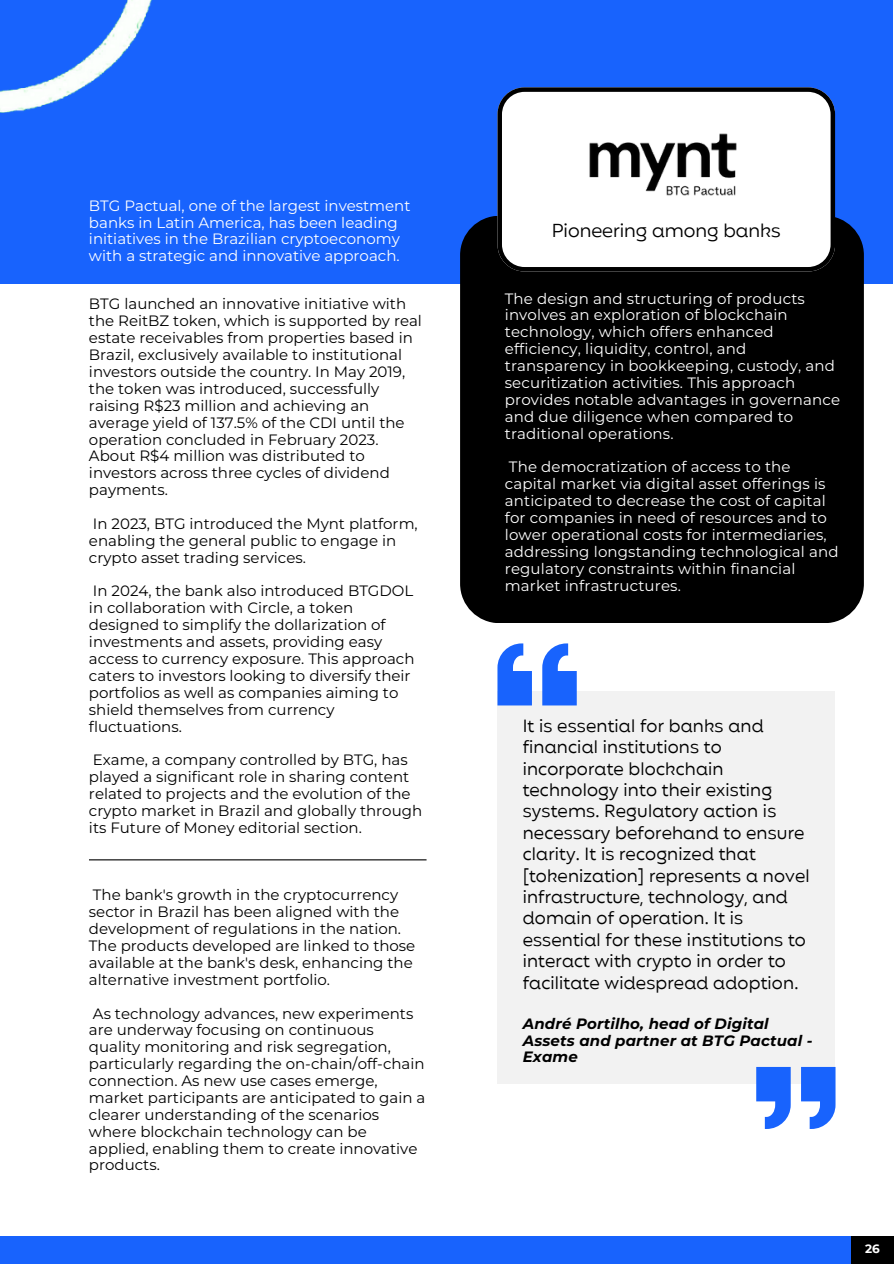
<style>
.page{position:relative;width:894px;height:1264px;background:#fff}
.page>*{position:absolute;margin:0;border:0;box-sizing:border-box;transform-origin:0 0}
.t1{font:19.05px "Mangueira";color:#000}
.t2{font:18px/21.3px "Mangueira";letter-spacing:.01em;color:#000}
.t3{font:15px/16.8px "Montserrat";color:#000}
.t4{font:15px/16.8px "Montserrat";letter-spacing:.01em;color:#fff}
.t5{font:italic 700 15px/16.8px "Montserrat";letter-spacing:.01em;color:#000}
.t6{font:700 12px "Montserrat";color:#fff}
</style>
<div class="page">
<div style="left:0;top:0;width:892px;height:283px;background:#1863fd"></div>
<img style="left:0;top:0;width:152px;height:112px">
<hr style="left:89px;top:859px;width:337px;height:1px;background:#000">
<div style="left:0;top:1236px;width:879px;height:27px;background:#1863fd"></div>
<div style="left:850px;top:1236px;width:43px;height:27px;background:#000"></div>
<div style="left:460px;top:216px;width:403px;height:406px;background:#000;border-radius:39px"></div>
<svg style="left:497px;top:87px;width:337px;height:184px;background:#e8e9ea"></svg>
<img style="left:576px;top:113px;width:172px;height:99px">
<div style="left:497px;top:691px;width:337px;height:392px;background:#f2f2f2"></div>
<svg style="left:497px;top:643px;width:79px;height:62px"></svg>
<svg style="left:756px;top:1066px;width:78px;height:62px"></svg>
<p class="t4" style="left:89px;top:197px;width:323px">BTG Pactual, one of the largest investment banks in Latin America, has been leading initiatives in the Brazilian cryptoeconomy with a strategic and innovative approach.</p>
<p class="t3" style="left:89px;top:296px;width:334px">BTG launched an innovative initiative with the ReitBZ token, which is supported by real estate receivables from properties based in Brazil, exclusively available to institutional investors outside the country. In May 2019, the token was introduced, successfully raising R$23 million and achieving an average yield of 137.5% of the CDI until the operation concluded in February 2023.<br>About R$4 million was distributed to investors across three cycles of dividend payments.</p>
<p class="t3" style="left:89px;top:515px;width:330px">In 2023, BTG introduced the Mynt platform, enabling the general public to engage in crypto asset trading services.</p>
<h1 class="t3" style="left:89px;top:582px;width:327px">In 2024, the bank also introduced BTGDOL in collaboration with Circle, a token designed to simplify the dollarization of investments and assets, providing easy access to currency exposure. This approach caters to investors looking to diversify their portfolios as well as companies aiming to shield themselves from currency fluctuations.</h1>
<p class="t3" style="left:89px;top:751px;width:334px">Exame, a company controlled by BTG, has played a significant role in sharing content related to projects and the evolution of the crypto market in Brazil and globally through its Future of Money editorial section.</p>
<p class="t3" style="left:89px;top:886px;width:328px">The bank's growth in the cryptocurrency sector in Brazil has been aligned with the development of regulations in the nation.<br>The products developed are linked to those available at the bank's desk, enhancing the alternative investment portfolio.</p>
<p class="t3" style="left:89px;top:1004px;width:338px">As technology advances, new experiments are underway focusing on continuous quality monitoring and risk segregation, particularly regarding the on-chain/off-chain connection. As new use cases emerge, market participants are anticipated to gain a clearer understanding of the scenarios where blockchain technology can be applied, enabling them to create innovative products.</p>
<p class="t1" style="left:551px;top:219px;width:230px">Pioneering among banks</p>
<p class="t4" style="left:504px;top:290px;width:337px">The design and structuring of products involves an exploration of blockchain technology, which offers enhanced efficiency, liquidity, control, and transparency in bookkeeping, custody, and securitization activities. This approach provides notable advantages in governance and due diligence when compared to traditional operations.</p>
<p class="t4" style="left:504px;top:458px;width:335px">The democratization of access to the capital market via digital asset offerings is anticipated to decrease the cost of capital for companies in need of resources and to lower operational costs for intermediaries, addressing longstanding technological and regulatory constraints within financial market infrastructures.</p>
<p class="t2" style="left:522px;top:715px;width:288px">It is essential for banks and financial institutions to incorporate blockchain technology into their existing systems. Regulatory action is necessary beforehand to ensure clarity. It is recognized that [tokenization] represents a novel infrastructure, technology, and domain of operation. It is essential for these institutions to interact with crypto in order to facilitate widespread adoption.</p>
<p class="t5" style="left:522px;top:1014px;width:291px">André Portilho, head of Digital<br>Assets and partner at BTG Pactual -<br>Exame</p>
<p class="t6" style="left:864px;top:1241px;width:16px">26</p>
</div>
